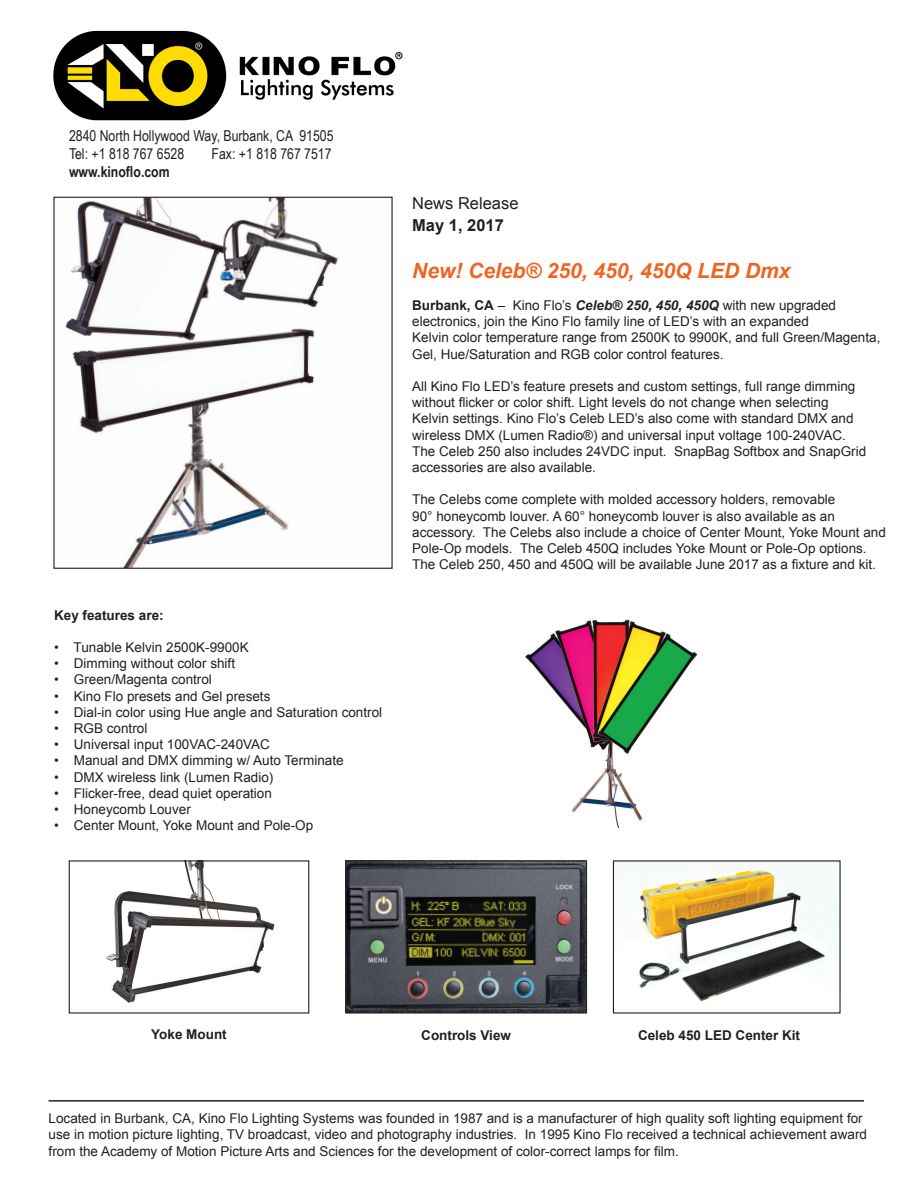
<style>
.page{position:relative;width:918px;height:1188px;background:#fff}
.page>*{position:absolute;margin:0;border:0;box-sizing:border-box;transform-origin:0 0}
.t1{font:italic 700 21px "Arial";color:#ee6422}
.t2{font:16.5px "Arial";color:#231f20}
.t3{font:700 16.5px "Arial";color:#231f20}
.t4{font:15px/18px "Arial Narrow";color:#231f20}
.t5{font:700 15px "Arial Narrow";color:#231f20}
.t6{font:13.5px/16.2px "Arial";color:#231f20}
.t7{font:700 13.5px "Arial";color:#231f20}
.s1{font-weight:700}
.s2{font-weight:700;font-style:italic}
</style>
<div class="page">
<img style="left:65px;top:199px;width:273px;height:368px">
<div style="left:53px;top:197px;width:340px;height:372px;border:1px solid #231f20"></div>
<img style="left:525px;top:619px;width:173px;height:208px">
<hr style="left:49px;top:1100px;width:815px;height:2px;background:#231f20">
<img style="left:53px;top:30px;width:350px;height:91px">
<img style="left:106px;top:862px;width:169px;height:141px">
<div style="left:69px;top:860px;width:240px;height:154px;border:1px solid #231f20"></div>
<img style="left:639px;top:862px;width:200px;height:139px">
<img style="left:347px;top:862px;width:238px;height:150px">
<div style="left:345px;top:860px;width:242px;height:154px;border:1px solid #231f20"></div>
<p class="t4" style="left:69px;top:126px;width:266px">2840 North Hollywood Way, Burbank, CA 91505<br>Tel: +1 818 767 6528</p>
<p class="t4" style="left:212px;top:144px;width:122px">Fax: +1 818 767 7517</p>
<p class="t5" style="left:69px;top:160px;width:102px">www.kinoflo.com</p>
<p class="t7" style="left:54px;top:606px;width:111px">Key features are:</p>
<p class="t6" style="left:54px;top:639px;width:196px">• Tunable Kelvin 2500K-9900K</p>
<p class="t6" style="left:54px;top:656px;width:183px">• Dimming without color shift</p>
<p class="t6" style="left:54px;top:672px;width:159px">• Green/Magenta control</p>
<p class="t6" style="left:54px;top:688px;width:218px">• Kino Flo presets and Gel presets</p>
<p class="t6" style="left:54px;top:704px;width:330px">• Dial-in color using Hue angle and Saturation control</p>
<p class="t6" style="left:54px;top:720px;width:95px">• RGB control</p>
<p class="t6" style="left:54px;top:737px;width:217px">• Universal input 100VAC-240VAC</p>
<p class="t6" style="left:54px;top:753px;width:291px">• Manual and DMX dimming w/ Auto Terminate</p>
<p class="t6" style="left:54px;top:769px;width:221px">• DMX wireless link (Lumen Radio)</p>
<p class="t6" style="left:54px;top:785px;width:219px">• Flicker-free, dead quiet operation</p>
<p class="t6" style="left:54px;top:801px;width:138px">• Honeycomb Louver</p>
<p class="t6" style="left:54px;top:818px;width:261px">• Center Mount, Yoke Mount and Pole-Op</p>
<p class="t2" style="left:412px;top:193px;width:108px">News Release</p>
<p class="t3" style="left:412px;top:214px;width:93px">May 1, 2017</p>
<h1 class="t1" style="left:412px;top:257px;width:380px">New! Celeb® 250, 450, 450Q LED Dmx</h1>
<p class="t6" style="left:412px;top:297px;width:470px"><span class="s1">Burbank, CA</span> – Kino Flo’s <span class="s2">Celeb® 250, 450, 450Q</span> with new upgraded electronics, join the Kino Flo family line of LED’s with an expanded<br>Kelvin color temperature range from 2500K to 9900K, and full Green/Magenta, Gel, Hue/Saturation and RGB color control features.</p>
<p class="t6" style="left:412px;top:378px;width:455px">All Kino Flo LED’s feature presets and custom settings, full range dimming without flicker or color shift. Light levels do not change when selecting Kelvin settings. Kino Flo’s Celeb LED’s also come with standard DMX and wireless DMX (Lumen Radio®) and universal input voltage 100-240VAC.<br>The Celeb 250 also includes 24VDC input. SnapBag Softbox and SnapGrid accessories are also available.</p>
<p class="t6" style="left:412px;top:492px;width:475px">The Celebs come complete with molded accessory holders, removable<br>90° honeycomb louver. A 60° honeycomb louver is also available as an accessory. The Celebs also include a choice of Center Mount, Yoke Mount and Pole-Op models. The Celeb 450Q includes Yoke Mount or Pole-Op options.<br>The Celeb 250, 450 and 450Q will be available June 2017 as a fixture and kit.</p>
<p class="t7" style="left:151px;top:1025px;width:77px">Yoke Mount</p>
<p class="t7" style="left:421px;top:1026px;width:91px">Controls View</p>
<p class="t7" style="left:638px;top:1026px;width:164px">Celeb 450 LED Center Kit</p>
<p class="t6" style="left:49px;top:1111px;width:820px">Located in Burbank, CA, Kino Flo Lighting Systems was founded in 1987 and is a manufacturer of high quality soft lighting equipment for use in motion picture lighting, TV broadcast, video and photography industries. In 1995 Kino Flo received a technical achievement award from the Academy of Motion Picture Arts and Sciences for the development of color-correct lamps for film.</p>
</div>
